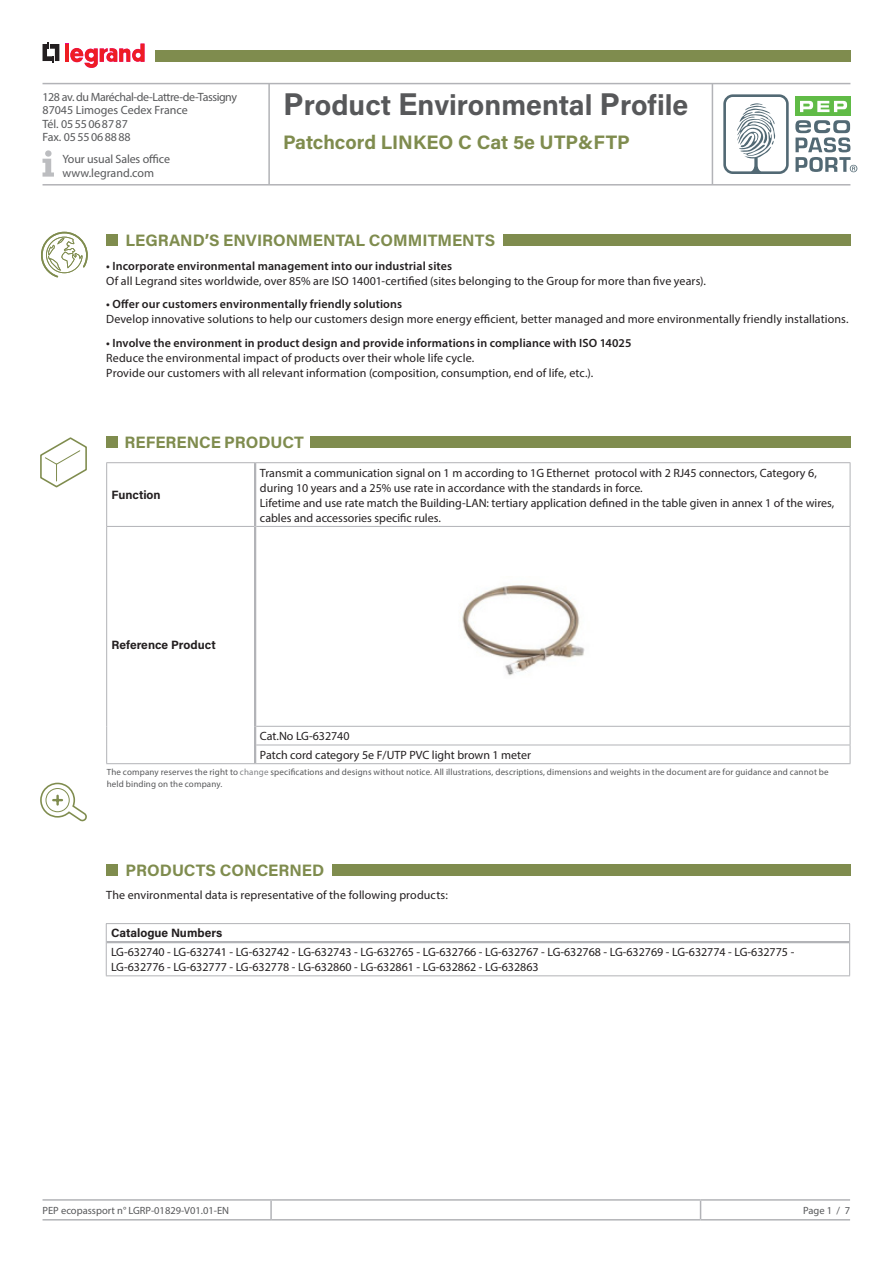
<style>
.page{position:relative;width:893px;height:1263px;background:#fff}
.page>*{position:absolute;margin:0;border:0;box-sizing:border-box;transform-origin:0 0}
.t1{font:700 28.5px "Acumin Pro";color:#57585a}
.t2{font:700 19.5px "Acumin Pro";color:#7f8c4e}
.t3{font:700 16.5px "Acumin Pro";color:#7f8c4e}
.t4{font:12px/15px "Myriad Pro";color:#231f20}
.t5{font:600 12px "Myriad Pro";letter-spacing:.01em;color:#231f20}
.t6{font:12px/13.5px "Myriad Pro";letter-spacing:-.005em;color:#57585a}
.t7{font:700 12px "Acumin Pro";color:#231f20}
.t8{font:10.5px "Myriad Pro";color:#57585a}
.t9{font:9px/12px "Myriad Pro";letter-spacing:.015em;color:#57585a}
.s1{font-size:31.5px}
.s2{color:#808285}
</style>
<div class="page">
<div style="left:795px;top:97px;width:56px;height:19px;background:#60bb46"></div>
<svg style="left:800px;top:101px;width:47px;height:11px"></svg>
<svg style="left:723px;top:94px;width:66px;height:80px"></svg>
<svg style="left:795px;top:120px;width:62px;height:52px"></svg>
<svg style="left:43px;top:43px;width:16px;height:20px"></svg>
<hr style="left:65px;top:44px;width:4px;height:18px;background:#ee1d23">
<svg style="left:70px;top:44px;width:75px;height:24px"></svg>
<hr style="left:43px;top:83px;width:807px;height:1px;background:#b2b3b7">
<hr style="left:43px;top:184px;width:807px;height:2px;background:#b2b3b7">
<hr style="left:268px;top:84px;width:2px;height:100px;background:#b2b3b7">
<hr style="left:712px;top:84px;width:1px;height:100px;background:#b2b3b7">
<div style="left:155px;top:50px;width:695px;height:12px;background:#7f8c4e"></div>
<svg style="left:43px;top:150px;width:11px;height:27px"></svg>
<hr style="left:701px;top:1199px;width:149px;height:2px;background:#b2b3b7">
<hr style="left:701px;top:1219px;width:149px;height:1px;background:#b2b3b7">
<hr style="left:43px;top:1199px;width:228px;height:2px;background:#b2b3b7">
<hr style="left:271px;top:1199px;width:430px;height:2px;background:#b2b3b7">
<svg style="left:270px;top:1201px;width:2px;height:18px"></svg>
<svg style="left:700px;top:1201px;width:1px;height:18px"></svg>
<hr style="left:43px;top:1219px;width:228px;height:1px;background:#b2b3b7">
<hr style="left:271px;top:1219px;width:430px;height:1px;background:#b2b3b7">
<div style="left:106px;top:234px;width:12px;height:12px;background:#7f8c4e"></div>
<div style="left:503px;top:234px;width:347px;height:12px;background:#7f8c4e"></div>
<svg style="left:41px;top:232px;width:47px;height:45px"></svg>
<div style="left:106px;top:864px;width:12px;height:11px;background:#7f8c4e"></div>
<div style="left:332px;top:864px;width:518px;height:11px;background:#7f8c4e"></div>
<div style="left:106px;top:436px;width:12px;height:12px;background:#7f8c4e"></div>
<div style="left:310px;top:436px;width:540px;height:12px;background:#7f8c4e"></div>
<hr style="left:106px;top:462px;width:149px;height:1px;background:#b2b3b7">
<hr style="left:106px;top:463px;width:1px;height:63px;background:#b2b3b7">
<hr style="left:106px;top:526px;width:148px;height:1px;background:#b2b3b7">
<hr style="left:106px;top:527px;width:1px;height:199px;background:#b2b3b7">
<svg style="left:106px;top:726px;width:1px;height:37px"></svg>
<hr style="left:106px;top:763px;width:149px;height:1px;background:#b2b3b7">
<hr style="left:255px;top:763px;width:595px;height:1px;background:#b2b3b7">
<hr style="left:255px;top:462px;width:595px;height:1px;background:#b2b3b7">
<hr style="left:850px;top:463px;width:1px;height:63px;background:#b2b3b7">
<hr style="left:256px;top:526px;width:594px;height:1px;background:#b2b3b7">
<hr style="left:850px;top:527px;width:1px;height:199px;background:#b2b3b7">
<hr style="left:256px;top:726px;width:594px;height:1px;background:#b2b3b7">
<hr style="left:256px;top:745px;width:594px;height:1px;background:#b2b3b7">
<svg style="left:850px;top:727px;width:1px;height:36px"></svg>
<hr style="left:254px;top:463px;width:2px;height:63px;background:#b2b3b7">
<hr style="left:254px;top:526px;width:2px;height:200px;background:#b2b3b7">
<svg style="left:254px;top:726px;width:2px;height:37px"></svg>
<hr style="left:106px;top:923px;width:744px;height:1px;background:#b2b3b7">
<svg style="left:849px;top:924px;width:1px;height:18px"></svg>
<hr style="left:849px;top:942px;width:1px;height:33px;background:#b2b3b7">
<hr style="left:106px;top:975px;width:744px;height:1px;background:#b2b3b7">
<hr style="left:107px;top:941px;width:742px;height:2px;background:#b2b3b7">
<svg style="left:106px;top:924px;width:1px;height:18px"></svg>
<hr style="left:106px;top:942px;width:1px;height:33px;background:#b2b3b7">
<img style="left:462px;top:585px;width:123px;height:91px">
<svg style="left:40px;top:437px;width:47px;height:50px"></svg>
<svg style="left:40px;top:783px;width:47px;height:38px"></svg>
<p class="t6" style="left:43px;top:90px;width:196px">128 av. du Maréchal-de-Lattre-de-Tassigny<br>87045 Limoges Cedex France<br>Tél. 0555068787<br>Fax. 0555068888</p>
<p class="t6" style="left:62px;top:152px;width:109px">Your usual Sales office www.legrand.com</p>
<h1 class="t1" style="left:283px;top:85px;width:407px"><span class="s1">P</span>roduct <span class="s1">E</span>nvironmental <span class="s1">P</span>rofile</h1>
<h2 class="t2" style="left:283px;top:129px;width:348px">Patchcord LINKEO C Cat 5e UTP&amp;FTP</h2>
<h3 class="t3" style="left:126px;top:229px;width:371px">LEGRAND’S ENVIRONMENTAL COMMITMENTS</h3>
<p class="t5" style="left:106px;top:258px;width:347px">• Incorporate environmental management into our industrial sites</p>
<p class="t4" style="left:106px;top:273px;width:601px">Of all Legrand sites worldwide, over 85% are ISO 14001-certified (sites belonging to the Group for more than five years).</p>
<p class="t5" style="left:106px;top:296px;width:297px">• Offer our customers environmentally friendly solutions</p>
<p class="t4" style="left:106px;top:311px;width:744px">Develop innovative solutions to help our customers design more energy efficient, better managed and more environmentally friendly installations.</p>
<p class="t5" style="left:106px;top:335px;width:527px">• Involve the environment in product design and provide informations in compliance with ISO 14025</p>
<p class="t4" style="left:106px;top:350px;width:488px">Reduce the environmental impact of products over their whole life cycle.<br>Provide our customers with all relevant information (composition, consumption, end of life, etc.).</p>
<p class="t3" style="left:125px;top:430px;width:181px">REFERENCE PRODUCT</p>
<p class="t7" style="left:112px;top:486px;width:51px">Function</p>
<p class="t4" style="left:260px;top:465px;width:576px">Transmit a communication signal on 1 m according to 1G Ethernet protocol with 2 RJ45 connectors, Category 6, during 10 years and a 25% use rate in accordance with the standards in force.<br>Lifetime and use rate match the Building-LAN: tertiary application defined in the table given in annex 1 of the wires, cables and accessories specific rules.</p>
<p class="t7" style="left:112px;top:637px;width:106px">Reference Product</p>
<p class="t4" style="left:260px;top:728px;width:91px">Cat.No LG-632740</p>
<p class="t4" style="left:260px;top:747px;width:273px">Patch cord category 5e F/UTP PVC light brown 1 meter</p>
<p class="t9" style="left:107px;top:766px;width:723px">The company reserves the right to <span class="s2">change</span> specifications and designs without notice. All illustrations, descriptions, dimensions and weights in the document are for guidance and cannot be held binding on the company.</p>
<p class="t3" style="left:126px;top:858px;width:200px">PRODUCTS CONCERNED</p>
<p class="t4" style="left:106px;top:887px;width:343px">The environmental data is representative of the following products:</p>
<p class="t7" style="left:111px;top:925px;width:113px">Catalogue Numbers</p>
<p class="t4" style="left:111px;top:944px;width:685px">LG-632740 - LG-632741 - LG-632742 - LG-632743 - LG-632765 - LG-632766 - LG-632767 - LG-632768 - LG-632769 - LG-632774 - LG-632775 -</p>
<p class="t4" style="left:111px;top:959px;width:429px">LG-632776 - LG-632777 - LG-632778 - LG-632860 - LG-632861 - LG-632862 - LG-632863</p>
<p class="t8" style="left:43px;top:1204px;width:188px">PEP ecopassport n° LGRP-01829-V01.01-EN</p>
<p class="t8" style="left:803px;top:1204px;width:49px">Page 1 / 7</p>
</div>
